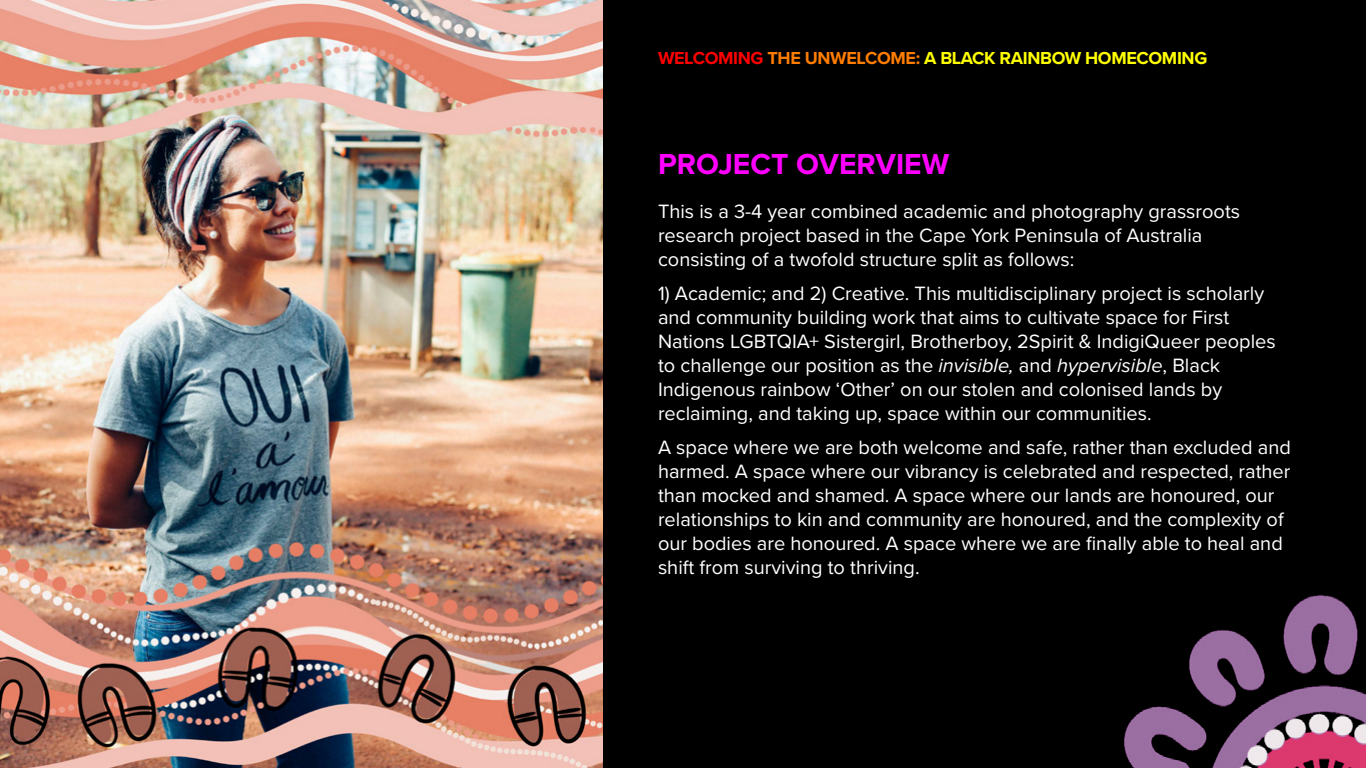
<style>
.page{position:relative;width:1366px;height:768px;background:#000}
.page>*{position:absolute;margin:0;border:0;box-sizing:border-box;transform-origin:0 0}
.t1{font:700 30px "Proxima Nova";color:#f0f}
.t2{font:20px/24px "Proxima Nova";color:#fff}
.t3{font:700 18px "Proxima Nova";letter-spacing:-.02em;color:#ff0}
.s1{color:#f00}
.s2{color:#ff7d00}
.s3{font-style:italic}
</style>
<div class="page">
<img style="left:0;top:0;width:603px;height:768px">
<img style="left:1124px;top:595px;width:242px;height:173px">
<p class="t3" style="left:658px;top:45px;width:551px"><span class="s1">WELCOMING</span> <span class="s2">THE UNWELCOME:</span> A BLACK RAINBOW HOMECOMING</p>
<h1 class="t1" style="left:658px;top:141px;width:293px">PROJECT OVERVIEW</h1>
<p class="t2" style="left:658px;top:198px;width:584px">This is a 3-4 year combined academic and photography grassroots research project based in the Cape York Peninsula of Australia consisting of a twofold structure split as follows:</p>
<p class="t2" style="left:658px;top:280px;width:619px">1) Academic; and 2) Creative. This multidisciplinary project is scholarly and community building work that aims to cultivate space for First Nations LGBTQIA+ Sistergirl, Brotherboy, 2Spirit &amp; IndigiQueer peoples to challenge our position as the <span class="s3">invisible,</span> and <span class="s3">hypervisible</span>, Black Indigenous rainbow ‘Other’ on our stolen and colonised lands by reclaiming, and taking up, space within our communities.</p>
<p class="t2" style="left:658px;top:434px;width:634px">A space where we are both welcome and safe, rather than excluded and harmed. A space where our vibrancy is celebrated and respected, rather than mocked and shamed. A space where our lands are honoured, our relationships to kin and community are honoured, and the complexity of our bodies are honoured. A space where we are finally able to heal and shift from surviving to thriving.</p>
</div>
